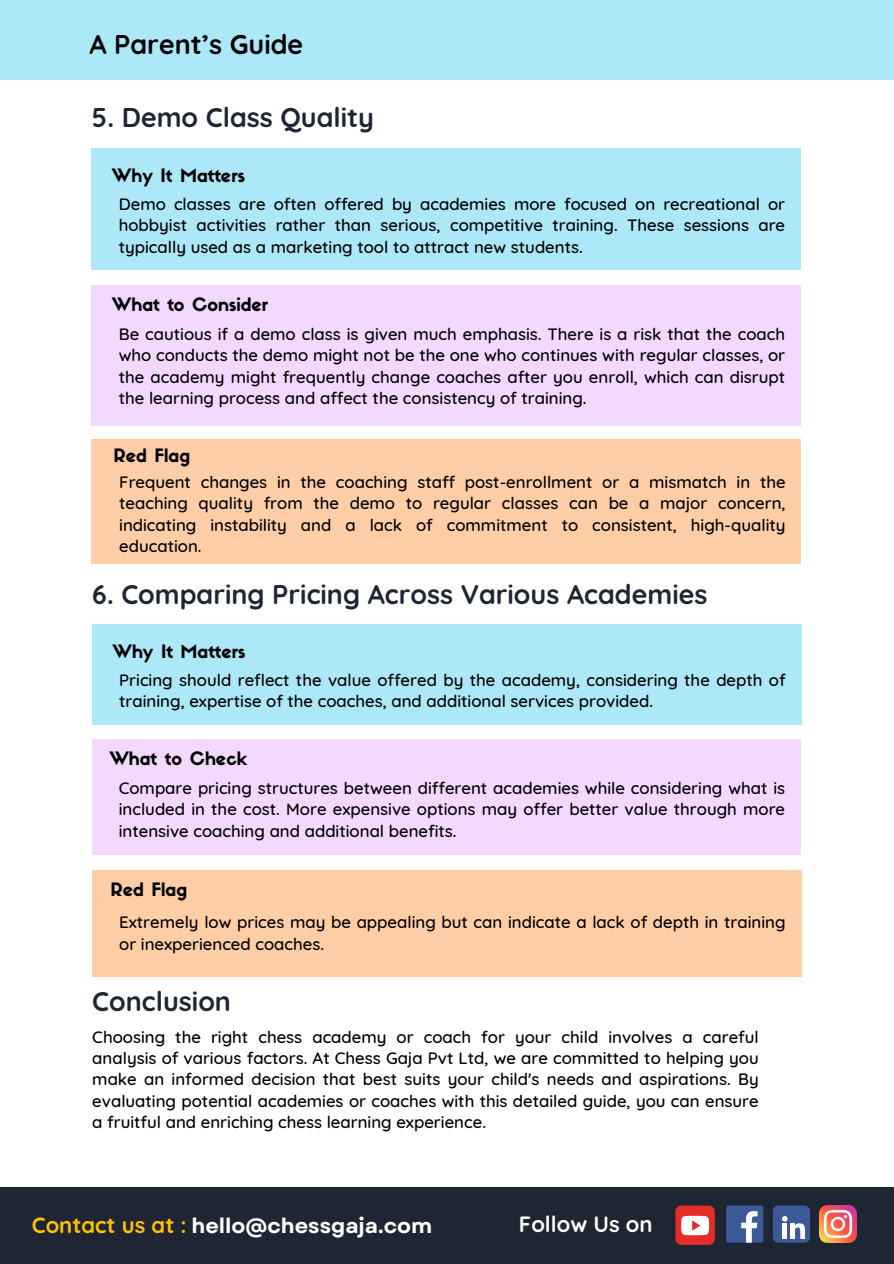
<style>
.page{position:relative;width:894px;height:1264px;background:#fff}
.page>*{position:absolute;margin:0;border:0;box-sizing:border-box;transform-origin:0 0}
.t1{font:700 27px "Quicksand";color:#1e2533}
.t2{font:700 27px "Quicksand";color:#000}
.t3{font:700 22.05px "Quicksand";color:#fff}
.t4{font:700 20.85px "Garet";color:#fff}
.t5{font:18.15px "Sifonn Basic";color:#000}
.t6{font:500 16.8px/21.3px "Quicksand";color:#000;text-align:justify}
.s1{font-family:"Quicksand";font-size:22.05px;color:#fdc202}
</style>
<div class="page">
<div style="left:92px;top:285px;width:708px;height:141px;background:#f3d9ff"></div>
<div style="left:92px;top:148px;width:708px;height:122px;background:#ace8f8"></div>
<div style="left:0;top:0;width:893px;height:80px;background:#ace8f8"></div>
<div style="left:92px;top:869px;width:709px;height:107px;background:#ffcea7"></div>
<div style="left:92px;top:739px;width:708px;height:116px;background:#f3d9ff"></div>
<div style="left:92px;top:624px;width:709px;height:100px;background:#ace8f8"></div>
<div style="left:0;top:1187px;width:893px;height:76px;background:#1e2533"></div>
<div style="left:92px;top:439px;width:708px;height:124px;background:#ffcea7"></div>
<div style="left:726px;top:1205px;width:37px;height:37px;background:#3d5a98;border-radius:2px"></div>
<svg style="left:741px;top:1211px;width:16px;height:31px"></svg>
<div style="left:675px;top:1205px;width:39px;height:39px;background:#e52d27;border-radius:6px"></div>
<svg style="left:681px;top:1215px;width:27px;height:20px"></svg>
<div style="left:772px;top:1205px;width:37px;height:37px;background:#3d5a98;border-radius:6px"></div>
<svg style="left:782px;top:1216px;width:23px;height:22px"></svg>
<img style="left:819px;top:1205px;width:37px;height:37px">
<p class="t2" style="left:89px;top:27px;width:215px">A Parent’s Guide</p>
<p class="t1" style="left:92px;top:100px;width:283px">5. Demo Class Quality</p>
<p class="t5" style="left:112px;top:168px;width:135px">Why It Matters</p>
<h1 class="t6" style="left:119px;top:193px;width:667px">Demo classes are often offered by academies more focused on recreational or hobbyist activities rather than serious, competitive training. These sessions are typically used as a marketing tool to attract new students.</h1>
<p class="t5" style="left:112px;top:297px;width:158px">What to Consider</p>
<p class="t6" style="left:119px;top:323px;width:667px">Be cautious if a demo class is given much emphasis. There is a risk that the coach who conducts the demo might not be the one who continues with regular classes, or the academy might frequently change coaches after you enroll, which can disrupt the learning process and affect the consistency of training.</p>
<h1 class="t5" style="left:113px;top:449px;width:78px">Red Flag</h1>
<p class="t6" style="left:119px;top:471px;width:667px">Frequent changes in the coaching staff post-enrollment or a mismatch in the teaching quality from the demo to regular classes can be a major concern, indicating instability and a lack of commitment to consistent, high-quality education.</p>
<p class="t1" style="left:92px;top:576px;width:616px">6. Comparing Pricing Across Various Academies</p>
<h1 class="t5" style="left:112px;top:644px;width:135px">Why It Matters</h1>
<p class="t6" style="left:119px;top:669px;width:667px">Pricing should reflect the value offered by the academy, considering the depth of training, expertise of the coaches, and additional services provided.</p>
<p class="t5" style="left:109px;top:751px;width:140px">What to Check</p>
<p class="t6" style="left:119px;top:776px;width:667px">Compare pricing structures between different academies while considering what is included in the cost. More expensive options may offer better value through more intensive coaching and additional benefits.</p>
<p class="t5" style="left:110px;top:882px;width:78px">Red Flag</p>
<p class="t6" style="left:119px;top:911px;width:667px">Extremely low prices may be appealing but can indicate a lack of depth in training or inexperienced coaches.</p>
<p class="t1" style="left:92px;top:983px;width:140px">Conclusion</p>
<p class="t6" style="left:92px;top:1025px;width:667px">Choosing the right chess academy or coach for your child involves a careful analysis of various factors. At Chess Gaja Pvt Ltd, we are committed to helping you make an informed decision that best suits your child's needs and aspirations. By evaluating potential academies or coaches with this detailed guide, you can ensure a fruitful and enriching chess learning experience.</p>
<p class="t4" style="left:32px;top:1210px;width:402px"><span class="s1">Contact us at :</span> hello@chessgaja.com</p>
<p class="t3" style="left:519px;top:1209px;width:135px">Follow Us on</p>
</div>
